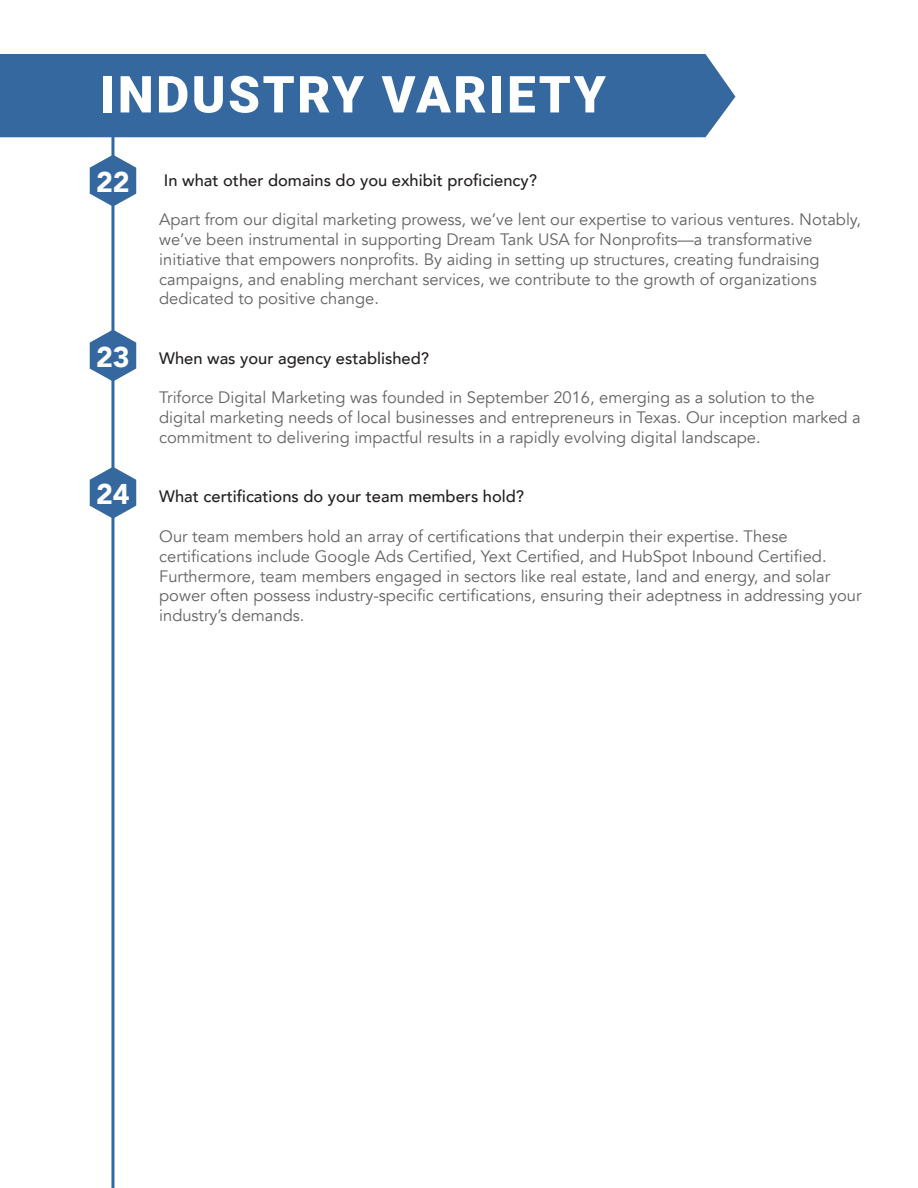
<style>
.page{position:relative;width:918px;height:1188px;background:#fff}
.page>*{position:absolute;margin:0;border:0;box-sizing:border-box;transform-origin:0 0}
.t1{font:900 51px "Roboto";letter-spacing:.05em;color:#fff}
.t2{font:900 28.5px "Avenir";color:#fff}
.t3{font:16.5px/19.8px "Avenir";color:#636366}
.t4{font:500 16.5px "Avenir";color:#231f20}
</style>
<div class="page">
<hr style="left:111px;top:60px;width:3px;height:1128px;background:#35689f">
<div style="left:0;top:54px;width:735px;height:83px;background:#35689f"></div>
<svg style="left:90px;top:155px;width:46px;height:52px"></svg>
<svg style="left:90px;top:330px;width:46px;height:51px"></svg>
<svg style="left:90px;top:467px;width:46px;height:52px"></svg>
<p class="t1" style="left:100px;top:59px;width:507px">INDUSTRY VARIETY</p>
<p class="t2" style="left:96px;top:157px;width:35px">22</p>
<p class="t2" style="left:96px;top:332px;width:35px">23</p>
<p class="t2" style="left:96px;top:469px;width:35px">24</p>
<p class="t4" style="left:164px;top:166px;width:375px">In what other domains do you exhibit proficiency?</p>
<p class="t3" style="left:159px;top:210px;width:703px">Apart from our digital marketing prowess, we’ve lent our expertise to various ventures. Notably, we’ve been instrumental in supporting Dream Tank USA for Nonprofits—a transformative initiative that empowers nonprofits. By aiding in setting up structures, creating fundraising campaigns, and enabling merchant services, we contribute to the growth of organizations dedicated to positive change.</p>
<p class="t4" style="left:159px;top:344px;width:271px">When was your agency established?</p>
<p class="t3" style="left:159px;top:388px;width:703px">Triforce Digital Marketing was founded in September 2016, emerging as a solution to the digital marketing needs of local businesses and entrepreneurs in Texas. Our inception marked a commitment to delivering impactful results in a rapidly evolving digital landscape.</p>
<p class="t4" style="left:159px;top:482px;width:366px">What certifications do your team members hold?</p>
<p class="t3" style="left:159px;top:527px;width:704px">Our team members hold an array of certifications that underpin their expertise. These certifications include Google Ads Certified, Yext Certified, and HubSpot Inbound Certified.<br>Furthermore, team members engaged in sectors like real estate, land and energy, and solar power often possess industry-specific certifications, ensuring their adeptness in addressing your industry’s demands.</p>
</div>
